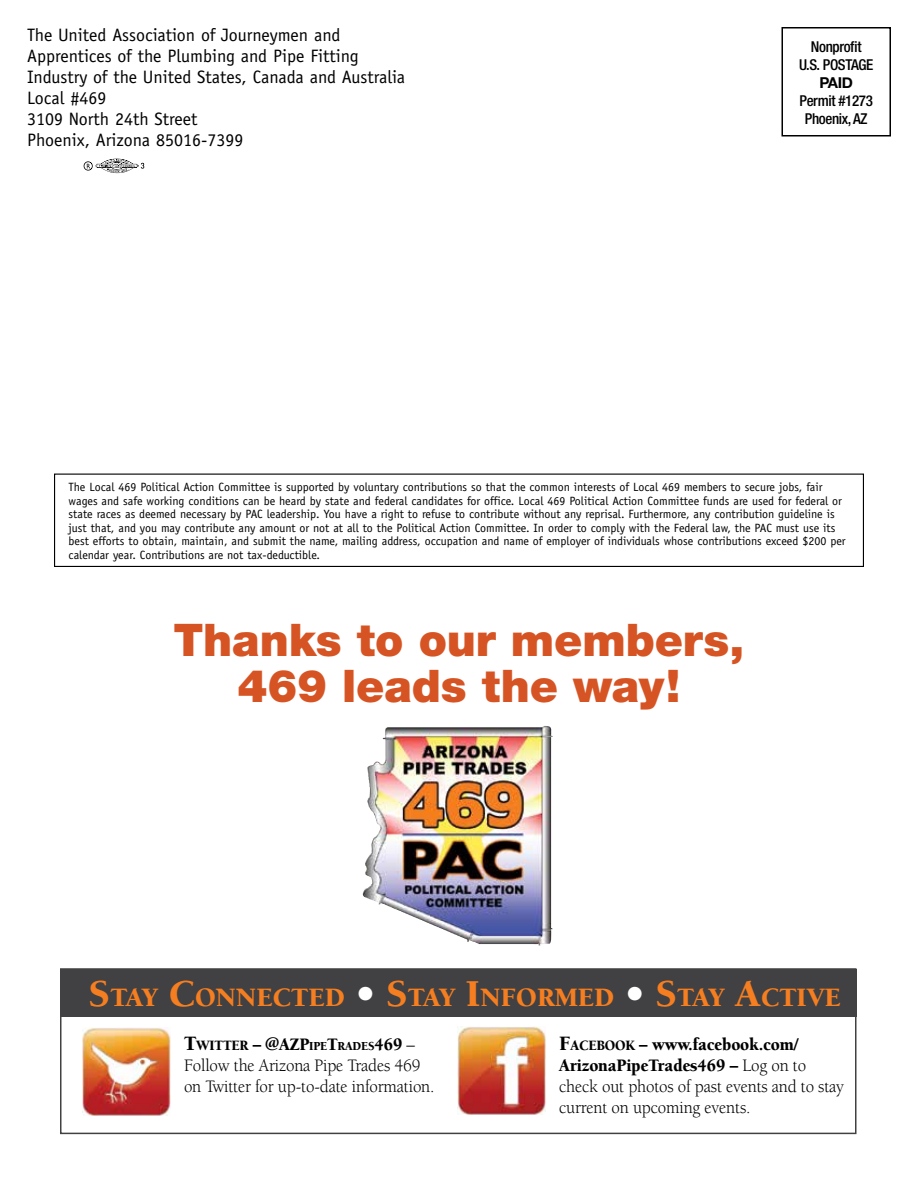
<style>
.page{position:relative;width:918px;height:1188px;background:#fff}
.page>*{position:absolute;margin:0;border:0;box-sizing:border-box;transform-origin:0 0}
.t1{font:900 45px/46.5px "Helvetica Neue";letter-spacing:-.005em;color:#d65423;text-align:center}
.t2{font:900 27.3px "Berkeley";color:#f57e20}
.t3{font:18px/21px "Berkeley";letter-spacing:-.01em;color:#000;scale:.94 1}
.t4{font:18px/21px "Officina Sans";color:#000}
.t5{font:500 condensed 15px/18px "Helvetica Neue";letter-spacing:-.025em;color:#000;text-align:center}
.t6{font:700 15px "Helvetica Neue";color:#000}
.t7{font:12px/13.5px "Officina Sans";color:#000}
.s1{font-size:39px}
.s2{font-size:39px;color:#fff}
.s3{font-weight:900;font-size:21px}
.s4{font-weight:900;font-size:14.7px}
.s5{font-weight:900}
.s6{font-weight:900;font-size:12.6px}
.s7{font-style:inherit}
</style>
<div class="page">
<div style="left:54px;top:474px;width:810px;height:93px;border:1px solid #000"></div>
<svg style="left:84px;top:159px;width:60px;height:14px"></svg>
<div style="left:782px;top:27px;width:109px;height:109px;border:2px solid #000"></div>
<img style="left:365px;top:726px;width:179px;height:152px">
<div style="left:60px;top:968px;width:796px;height:166px;background:#fff;border:2px solid #414042"></div>
<div style="left:61px;top:969px;width:795px;height:48px;background:#414042"></div>
<img style="left:458px;top:1026px;width:88px;height:89px">
<img style="left:82px;top:1028px;width:89px;height:88px">
<h3 class="t4" style="left:27px;top:24px;width:380px">The United Association of Journeymen and Apprentices of the Plumbing and Pipe Fitting Industry of the United States, Canada and Australia Local #469<br>3109 North 24th Street<br>Phoenix, Arizona 85016-7399</h3>
<p class="t5" style="left:799px;top:37px;width:76px">Nonprofit<br>U.S. POSTAGE</p>
<p class="t6" style="left:819px;top:71px;width:35px">PAID</p>
<p class="t5" style="left:800px;top:91px;width:75px">Permit #1273<br>Phoenix, AZ</p>
<p class="t7" style="left:69px;top:480px;width:779px">The Local 469 Political Action Committee is supported by voluntary contributions so that the common interests of Local 469 members to secure jobs, fair wages and safe working conditions can be heard by state and federal candidates for office. Local 469 Political Action Committee funds are used for federal or state races as deemed necessary by PAC leadership. You have a right to refuse to contribute without any reprisal. Furthermore, any contribution guideline is just that, and you may contribute any amount or not at all to the Political Action Committee. In order to comply with the Federal law, the PAC must use its best efforts to obtain, maintain, and submit the name, mailing address, occupation and name of employer of individuals whose contributions exceed $200 per calendar year. Contributions are not tax-deductible.</p>
<h1 class="t1" style="left:174px;top:616px;width:572px">Thanks to our members,<br>469 leads the way!</h1>
<h2 class="t2" style="left:89px;top:983px;width:753px"><span class="s1">S</span>TAY <span class="s1">C</span>ONNECTED <span class="s2">•</span> <span class="s1">S</span>TAY <span class="s1">I</span>NFORMED <span class="s2">•</span> <span class="s1">S</span>TAY <span class="s1">A</span>CTIVE</h2>
<h3 class="t3" style="left:184px;top:1034px;width:265px"><span class="s3">T</span><span class="s4">WITTER</span> <span class="s5">– @AZP</span><span class="s6">IPE</span><span class="s5">T</span><span class="s6">RADES</span><span class="s5">469</span> <span class="s7">–<br></span>Follow the Arizona Pipe Trades 469 on Twitter for up-to-date information.</h3>
<h3 class="t3" style="left:559px;top:1034px;width:305px"><span class="s3">F</span><span class="s4">ACEBOOK</span> <span class="s5">–</span> <span class="s5">www.facebook.com/ ArizonaPipeTrades469</span> <span class="s5">–</span> Log on to check out photos of past events and to stay current on upcoming events.</h3>
</div>
